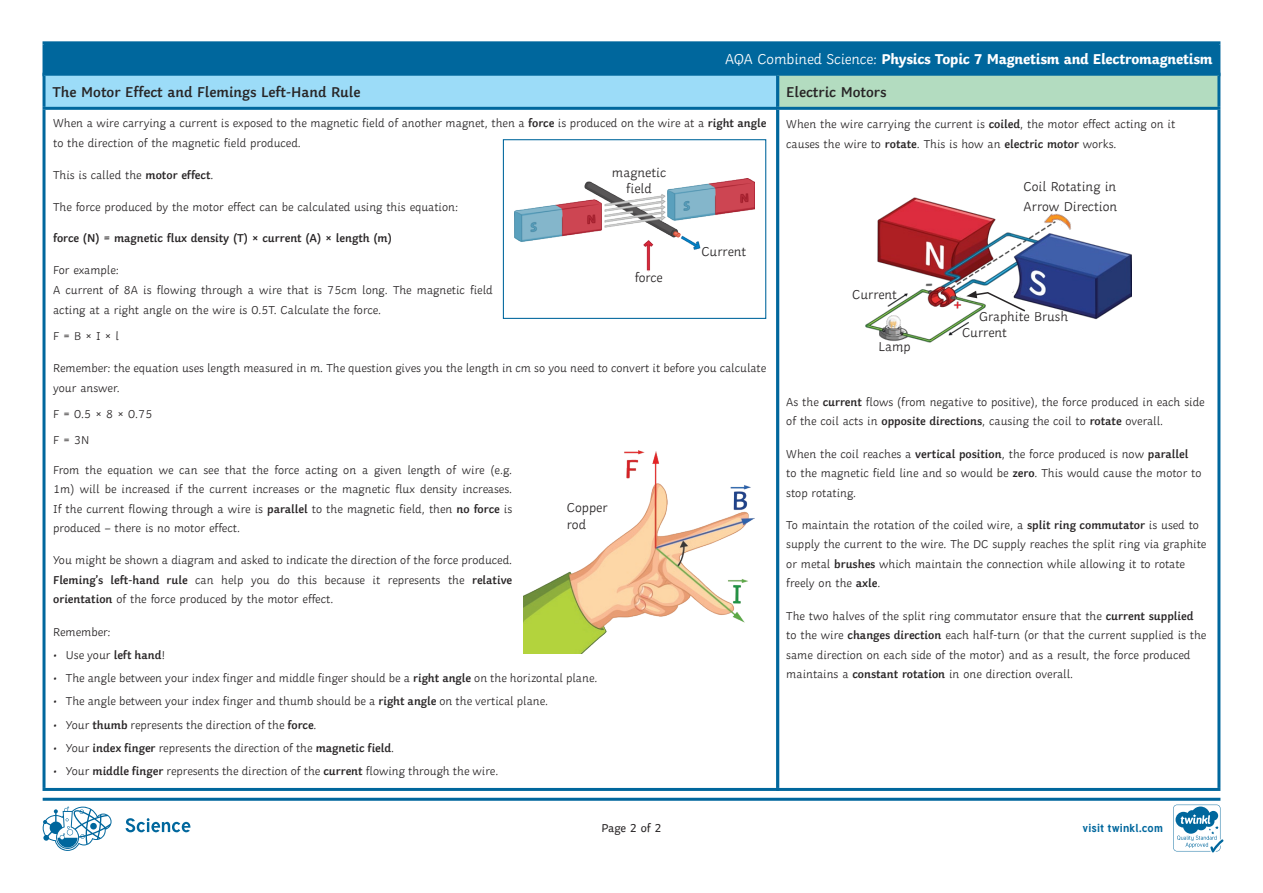
<style>
.page{position:relative;width:1263px;height:893px;background:#fff}
.page>*{position:absolute;margin:0;border:0;box-sizing:border-box;transform-origin:0 0}
.Heading_3{font:700 15px "Twinkl";letter-spacing:-.01em;color:#fff}
.Knowledge_Organiser{font:600 15px "Twinkl";color:#282526}
.t1{font:300 13.5px/19.5px "Twinkl";color:#282526}
.KS3_4_Body_Copy{font:300 12px/19.5px "Twinkl";color:#282526}
.KS3_4_Body_Copy-2{font:600 12px "Twinkl";color:#282526}
.t2{font:12px "Twinkl";color:#282526}
.t3{font:700 11.4px "Tuffy";letter-spacing:.015em;color:#00679d}
.s1{font-weight:300}
.s2{font-weight:600}
</style>
<div class="page">
<div style="left:44px;top:43px;width:1175px;height:32px;background:#00679d"></div>
<hr style="left:43px;top:41px;width:1177px;height:3px;background:#00679d">
<hr style="left:43px;top:44px;width:3px;height:29px;background:#00679d">
<hr style="left:1217px;top:44px;width:3px;height:29px;background:#00679d">
<div style="left:44px;top:74px;width:734px;height:34px;background:#9cdcf8"></div>
<hr style="left:43px;top:73px;width:736px;height:3px;background:#00679d">
<hr style="left:43px;top:76px;width:3px;height:31px;background:#00679d">
<hr style="left:43px;top:107px;width:736px;height:3px;background:#00679d">
<hr style="left:43px;top:110px;width:3px;height:678px;background:#00679d">
<hr style="left:43px;top:788px;width:736px;height:3px;background:#00679d">
<div style="left:778px;top:74px;width:441px;height:34px;background:#b3dcc0"></div>
<hr style="left:776px;top:73px;width:444px;height:3px;background:#00679d">
<hr style="left:776px;top:76px;width:3px;height:31px;background:#00679d">
<hr style="left:1217px;top:76px;width:3px;height:31px;background:#00679d">
<hr style="left:776px;top:107px;width:444px;height:3px;background:#00679d">
<hr style="left:776px;top:110px;width:3px;height:678px;background:#00679d">
<hr style="left:1217px;top:110px;width:3px;height:678px;background:#00679d">
<hr style="left:776px;top:788px;width:444px;height:3px;background:#00679d">
<img style="left:515px;top:179px;width:239px;height:93px">
<div style="left:503px;top:139px;width:263px;height:180px;border:1px solid #00679d"></div>
<img style="left:643px;top:240px;width:11px;height:31px">
<img style="left:865px;top:197px;width:266px;height:146px">
<div style="left:1023px;top:182px;width:131px;height:29px;background:#fff"></div>
<div style="left:962px;top:328px;width:45px;height:9px;background:#fff"></div>
<div style="left:701px;top:247px;width:45px;height:9px;background:#fff"></div>
<div style="left:852px;top:290px;width:45px;height:9px;background:#fff"></div>
<div style="left:979px;top:312px;width:89px;height:9px;background:#fff"></div>
<div style="left:878px;top:342px;width:33px;height:9px;background:#fff"></div>
<svg style="left:958px;top:284px;width:69px;height:29px"></svg>
<svg style="left:626px;top:179px;width:42px;height:20px"></svg>
<div style="left:612px;top:168px;width:54px;height:25px;background:#fff"></div>
<img style="left:523px;top:451px;width:232px;height:202px">
<img style="left:1035px;top:211px;width:40px;height:22px">
<svg style="left:43px;top:798px;width:1180px;height:54px"></svg>
<p class="Heading_3" style="left:725px;top:46px;width:489px"><span class="s1">AQA Combined Science:</span> Physics Topic 7 Magnetism and Electromagnetism</p>
<p class="Knowledge_Organiser" style="left:53px;top:80px;width:309px">The Motor Effect and Flemings Left-Hand Rule</p>
<p class="Knowledge_Organiser" style="left:786px;top:80px;width:102px">Electric Motors</p>
<p class="KS3_4_Body_Copy" style="left:786px;top:113px;width:390px">When the wire carrying the current is <span class="s2">coiled</span>, the motor effect acting on it causes the wire to <span class="s2">rotate</span>. This is how an <span class="s2">electric motor</span> works.</p>
<p class="KS3_4_Body_Copy" style="left:53px;top:112px;width:715px">When a wire carrying a current is exposed to the magnetic field of another magnet, then a <span class="s2">force</span> is produced on the wire at a <span class="s2">right angle </span>to the direction of the magnetic field produced.</p>
<p class="KS3_4_Body_Copy" style="left:53px;top:164px;width:162px">This is called the <span class="s2">motor effect</span>.</p>
<p class="KS3_4_Body_Copy" style="left:53px;top:196px;width:406px">The force produced by the motor effect can be calculated using this equation:</p>
<p class="KS3_4_Body_Copy-2" style="left:53px;top:228px;width:340px">force (N) = magnetic flux density (T) × current (A) × length (m)</p>
<p class="KS3_4_Body_Copy" style="left:53px;top:259px;width:67px">For example:</p>
<p class="KS3_4_Body_Copy" style="left:53px;top:280px;width:441px">A current of 8A is flowing through a wire that is 75cm long. The magnetic field acting at a right angle on the wire is 0.5T. Calculate the force.</p>
<p class="KS3_4_Body_Copy" style="left:53px;top:325px;width:67px">F = B × I × l</p>
<p class="KS3_4_Body_Copy" style="left:53px;top:358px;width:715px">Remember: the equation uses length measured in m. The question gives you the length in cm so you need to convert it before you calculate your answer.</p>
<p class="KS3_4_Body_Copy" style="left:53px;top:403px;width:101px">F = 0.5 × 8 × 0.75</p>
<p class="KS3_4_Body_Copy" style="left:53px;top:430px;width:38px">F = 3N</p>
<p class="KS3_4_Body_Copy" style="left:53px;top:459px;width:461px;text-align:justify">From the equation we can see that the force acting on a given length of wire (e.g.<br>1m) will be increased if the current increases or the magnetic flux density increases.<br>If the current flowing through a wire is <span class="s2">parallel</span> to the magnetic field, then <span class="s2">no force</span> is produced – there is no motor effect.</p>
<p class="KS3_4_Body_Copy" style="left:53px;top:550px;width:461px;text-align:justify">You might be shown a diagram and asked to indicate the direction of the force produced.<br><span class="s2">Fleming’s left-hand rule</span> can help you do this because it represents the <span class="s2">relative orientation</span> of the force produced by the motor effect.</p>
<p class="KS3_4_Body_Copy" style="left:53px;top:621px;width:59px">Remember:</p>
<p class="KS3_4_Body_Copy" style="left:53px;top:644px;width:114px">• Use your <span class="s2">left hand</span>!</p>
<p class="KS3_4_Body_Copy" style="left:53px;top:667px;width:546px">• The angle between your index finger and middle finger should be a <span class="s2">right angle</span> on the horizontal plane.</p>
<p class="KS3_4_Body_Copy" style="left:53px;top:691px;width:497px">• The angle between your index finger and thumb should be a <span class="s2">right angle</span> on the vertical plane.</p>
<p class="KS3_4_Body_Copy" style="left:53px;top:714px;width:265px">• Your <span class="s2">thumb</span> represents the direction of the <span class="s2">force</span>.</p>
<p class="KS3_4_Body_Copy" style="left:53px;top:737px;width:343px">• Your <span class="s2">index finger</span> represents the direction of the <span class="s2">magnetic field</span>.</p>
<p class="KS3_4_Body_Copy" style="left:53px;top:760px;width:447px">• Your <span class="s2">middle finger</span> represents the direction of the <span class="s2">current</span> flowing through the wire.</p>
<p class="t1" style="left:612px;top:163px;width:56px;line-height:16.5px;text-align:center">magnetic field</p>
<p class="t1" style="left:1023px;top:176px;width:95px">Coil Rotating in<br>Arrow Direction</p>
<p class="t1" style="left:701px;top:241px;width:46px">Current</p>
<p class="t1" style="left:635px;top:266px;width:30px">force</p>
<p class="t1" style="left:852px;top:283px;width:46px">Current</p>
<p class="t1" style="left:979px;top:306px;width:90px">Graphite Brush</p>
<p class="t1" style="left:962px;top:322px;width:46px">Current</p>
<p class="t1" style="left:878px;top:336px;width:34px">Lamp</p>
<p class="KS3_4_Body_Copy" style="left:786px;top:391px;width:420px">As the <span class="s2">current</span> flows (from negative to positive), the force produced in each side of the coil acts in <span class="s2">opposite directions</span>, causing the coil to <span class="s2">rotate</span> overall.</p>
<p class="KS3_4_Body_Copy" style="left:786px;top:443px;width:417px">When the coil reaches a <span class="s2">vertical position</span>, the force produced is now <span class="s2">parallel </span>to the magnetic field line and so would be <span class="s2">zero</span>. This would cause the motor to stop rotating.</p>
<p class="KS3_4_Body_Copy" style="left:786px;top:514px;width:422px">To maintain the rotation of the coiled wire, a <span class="s2">split ring commutator</span> is used to supply the current to the wire. The DC supply reaches the split ring via graphite or metal <span class="s2">brushes</span> which maintain the connection while allowing it to rotate freely on the <span class="s2">axle</span>.</p>
<p class="KS3_4_Body_Copy" style="left:786px;top:605px;width:422px">The two halves of the split ring commutator ensure that the <span class="s2">current supplied </span>to the wire <span class="s2">changes direction</span> each half-turn (or that the current supplied is the same direction on each side of the motor) and as a result, the force produced maintains a <span class="s2">constant rotation</span> in one direction overall.</p>
<p class="t1" style="left:567px;top:497px;width:42px">Copper</p>
<p class="t1" style="left:567px;top:514px;width:21px">rod</p>
<p class="t2" style="left:601px;top:819px;width:62px">Page 2 of 2</p>
<p class="t3" style="left:1082px;top:819px;width:82px">visit twinkl.com</p>
</div>
